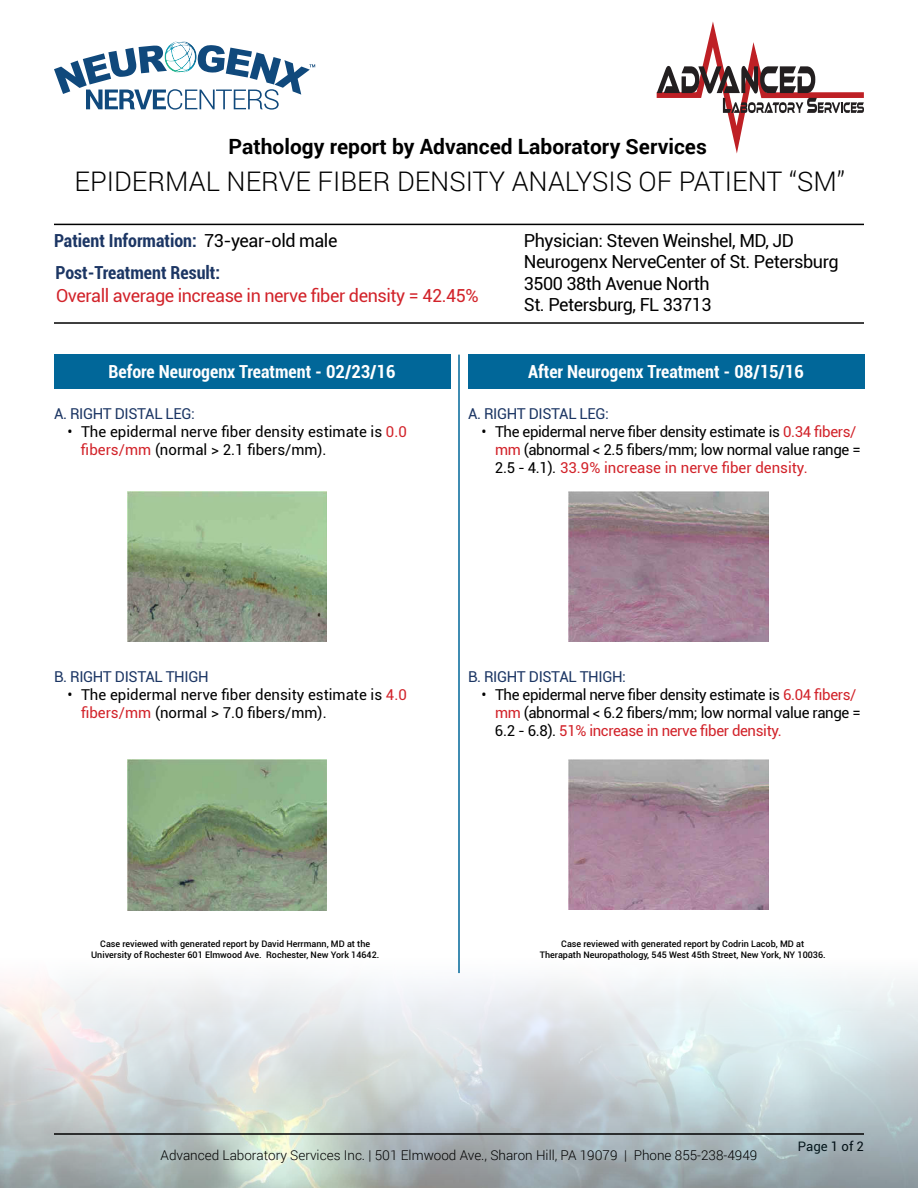
<style>
.page{position:relative;width:918px;height:1188px;background:#fff}
.page>*{position:absolute;margin:0;border:0;box-sizing:border-box;transform-origin:0 0}
.t1{font:300 27px "Roboto";color:#000}
.t2{font:700 21px "Roboto";color:#000}
.t3{font:18px/21.6px "Roboto";letter-spacing:-.025em;color:#000}
.t4{font:700 condensed 18px "Roboto";color:#fff}
.t5{font:700 condensed 18px "Roboto";color:#1c3664}
.t6{font:18px "Roboto";letter-spacing:-.025em;color:#d2232a}
.t7{font:15px/18px "Roboto";letter-spacing:-.025em;color:#000}
.t8{font:15px/18px "Roboto";color:#000}
.t9{font:15px "Roboto";letter-spacing:-.025em;color:#1c3664}
.t10{font:300 13.5px "Roboto";color:#000}
.t11{font:13.05px "Roboto";color:#000}
.t12{font:500 9px/10.8px "Roboto";color:#000;text-align:center}
.s1{font-weight:400;font-stretch:normal;color:#000}
.s2{color:#d2232a}
</style>
<div class="page">
<svg style="left:54px;top:41px;width:261px;height:69px"></svg>
<hr style="left:54px;top:1133px;width:810px;height:2px;background:#000">
<hr style="left:54px;top:224px;width:810px;height:1px;background:#000">
<hr style="left:54px;top:322px;width:810px;height:2px;background:#000">
<div style="left:54px;top:355px;width:396px;height:34px;background:#016799"></div>
<div style="left:468px;top:355px;width:396px;height:34px;background:#016799"></div>
<hr style="left:458px;top:355px;width:2px;height:618px;background:#016799">
<svg style="left:657px;top:21px;width:207px;height:133px"></svg>
<img style="left:569px;top:491px;width:199px;height:151px">
<img style="left:569px;top:759px;width:199px;height:151px">
<img style="left:127px;top:491px;width:200px;height:151px">
<img style="left:127px;top:759px;width:200px;height:151px">
<h2 class="t2" style="left:229px;top:137px;width:480px">Pathology report by Advanced Laboratory Services</h2>
<h1 class="t1" style="left:75px;top:171px;width:772px">EPIDERMAL NERVE FIBER DENSITY ANALYSIS OF PATIENT “SM”</h1>
<p class="t5" style="left:54px;top:232px;width:285px">Patient Information: <span class="s1">73-year-old male</span></p>
<p class="t3" style="left:524px;top:231px;width:316px">Physician: Steven Weinshel, MD, JD<br>Neurogenx NerveCenter of St. Petersburg<br>3500 38th Avenue North<br>St. Petersburg, FL 33713</p>
<p class="t5" style="left:56px;top:264px;width:166px">Post-Treatment Result:</p>
<p class="t6" style="left:56px;top:283px;width:424px">Overall average increase in nerve fiber density = 42.45%</p>
<p class="t4" style="left:108px;top:364px;width:289px">Before Neurogenx Treatment - 02/23/16</p>
<p class="t4" style="left:528px;top:364px;width:277px">After Neurogenx Treatment - 08/15/16</p>
<p class="t9" style="left:468px;top:408px;width:142px">A. RIGHT DISTAL LEG:</p>
<p class="t7" style="left:495px;top:424px;width:367px;text-indent:-13px">• The epidermal nerve fiber density estimate is <span class="s2">0.34 fibers/ mm</span> (abnormal &lt; 2.5 fibers/mm; low normal value range =<br>2.5 - 4.1). <span class="s2">33.9% increase in nerve fiber density.</span></p>
<p class="t9" style="left:54px;top:408px;width:142px">A. RIGHT DISTAL LEG:</p>
<p class="t8" style="left:81px;top:424px;width:327px;text-indent:-13px">• The epidermal nerve fiber density estimate is <span class="s2">0.0 fibers/mm</span> (normal &gt; 2.1 fibers/mm).</p>
<p class="t9" style="left:54px;top:670px;width:156px">B. RIGHT DISTAL THIGH</p>
<p class="t8" style="left:81px;top:687px;width:327px;text-indent:-14px">• The epidermal nerve fiber density estimate is <span class="s2">4.0 fibers/mm</span> (normal &gt; 7.0 fibers/mm).</p>
<p class="t9" style="left:468px;top:670px;width:160px">B. RIGHT DISTAL THIGH:</p>
<p class="t7" style="left:495px;top:687px;width:367px;text-indent:-13px">• The epidermal nerve fiber density estimate is <span class="s2">6.04 fibers/ mm</span> (abnormal &lt; 6.2 fibers/mm; low normal value range =<br>6.2 - 6.8). <span class="s2">51% increase in nerve fiber density.</span></p>
<p class="t12" style="left:91px;top:940px;width:290px">Case reviewed with generated report by David Herrmann, MD at the<br>University of Rochester 601 Elmwood Ave. Rochester, New York 14642.</p>
<p class="t12" style="left:540px;top:940px;width:287px">Case reviewed with generated report by Codrin Lacob, MD at<br>Therapath Neuropathology, 545 West 45th Street, New York, NY 10036.</p>
<p class="t10" style="left:161px;top:1149px;width:598px">Advanced Laboratory Services Inc. | 501 Elmwood Ave., Sharon Hill, PA 19079 | Phone 855-238-4949</p>
<p class="t11" style="left:798px;top:1141px;width:68px">Page 1 of 2</p>
</div>
